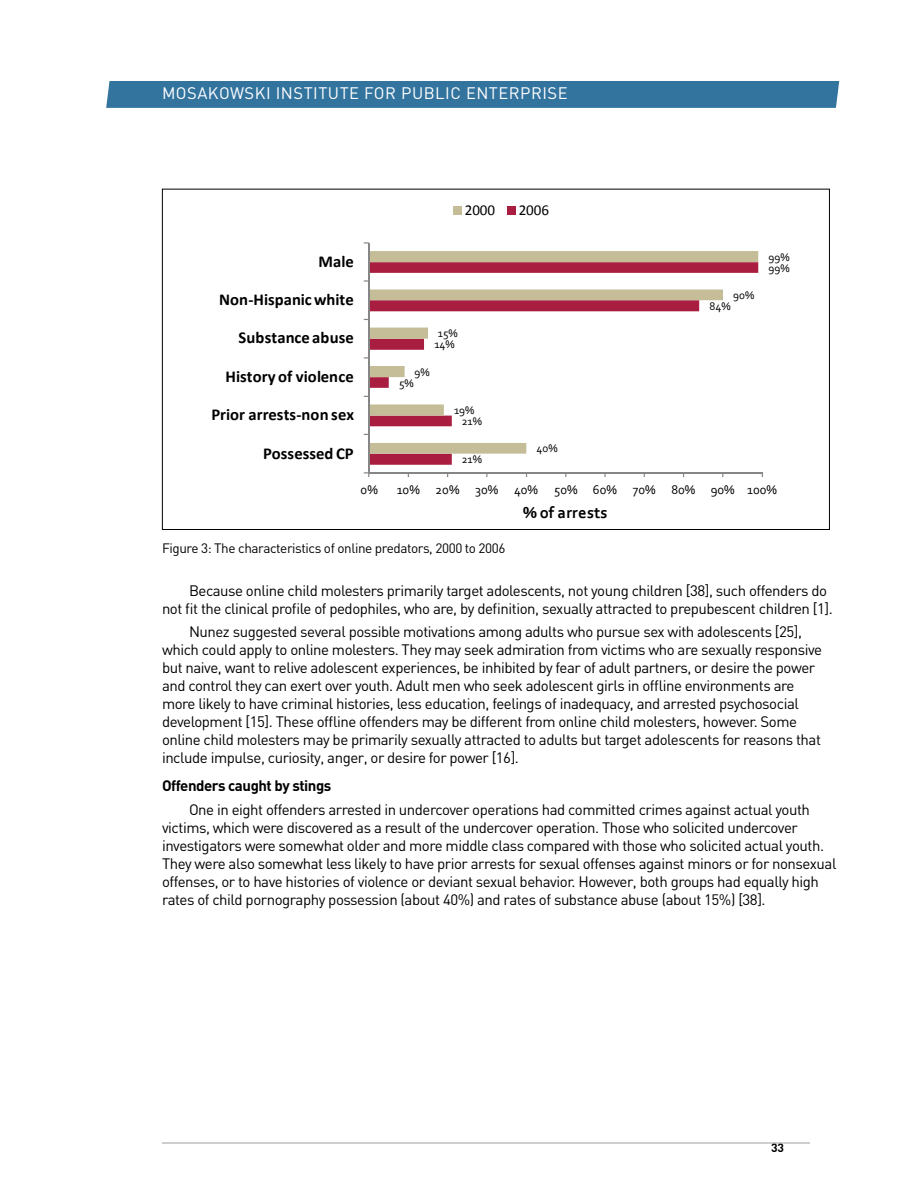
<style>
.page{position:relative;width:918px;height:1188px;background:#fff}
.page>*{position:absolute;margin:0;border:0;box-sizing:border-box;transform-origin:0 0}
.t1{font:700 16.65px "Calibri";letter-spacing:.005em;color:#000}
.t2{font:700 16.65px "Corbel";letter-spacing:.01em;color:#000}
.t3{font:16.5px "DIN";letter-spacing:.03em;color:#fff}
.t4{font:15px/18px "DIN";letter-spacing:-.03em;color:#000}
.t5{font:700 15px "DIN";letter-spacing:-.03em;color:#000}
.t6{font:15px "Calibri";letter-spacing:-.005em;color:#000}
.t7{font:13.5px "DIN";letter-spacing:-.03em;color:#000}
.t8{font:13.05px "Corbel";color:#000}
.t9{font:700 12px "DIN";color:#000}
.t10{font:11.55px "Corbel";color:#000}
</style>
<div class="page">
<div style="left:106px;top:81px;width:733px;height:27px;background:#33749f"></div>
<hr style="left:162px;top:1143px;width:648px;height:1px;background:#9c9e9f">
<svg style="left:370px;top:454px;width:82px;height:11px"></svg>
<svg style="left:370px;top:251px;width:388px;height:203px"></svg>
<hr style="left:369px;top:472px;width:393px;height:1px;background:#868686">
<hr style="left:369px;top:243px;width:1px;height:230px;background:#868686">
<svg style="left:364px;top:472px;width:5px;height:5px"></svg>
<div style="left:453px;top:206px;width:9px;height:9px;background:#c4bd97"></div>
<div style="left:507px;top:206px;width:9px;height:9px;background:#a91e40"></div>
<p class="t3" style="left:162px;top:83px;width:407px">mosakowski institute for public enterprise</p>
<p class="t6" style="left:465px;top:200px;width:32px">2000</p>
<p class="t6" style="left:519px;top:200px;width:32px">2006</p>
<p class="t1" style="left:319px;top:251px;width:37px">Male</p>
<p class="t10" style="left:769px;top:250px;width:23px">99%</p>
<p class="t10" style="left:769px;top:261px;width:23px">99%</p>
<p class="t1" style="left:219px;top:290px;width:136px">Non-Hispanic white</p>
<p class="t10" style="left:733px;top:288px;width:23px">90%</p>
<p class="t10" style="left:709px;top:299px;width:23px">84%</p>
<p class="t1" style="left:238px;top:328px;width:117px">Substance abuse</p>
<p class="t10" style="left:438px;top:326px;width:21px">15%</p>
<p class="t10" style="left:434px;top:337px;width:22px">14%</p>
<p class="t1" style="left:225px;top:366px;width:130px">History of violence</p>
<p class="t10" style="left:415px;top:365px;width:17px">9%</p>
<p class="t10" style="left:399px;top:376px;width:16px">5%</p>
<p class="t1" style="left:212px;top:405px;width:144px">Prior arrests-non sex</p>
<p class="t10" style="left:454px;top:403px;width:22px">19%</p>
<p class="t10" style="left:462px;top:414px;width:22px">21%</p>
<p class="t1" style="left:263px;top:443px;width:92px">Possessed CP</p>
<p class="t10" style="left:462px;top:452px;width:22px">21%</p>
<p class="t10" style="left:537px;top:442px;width:23px">40%</p>
<p class="t8" style="left:361px;top:482px;width:19px">0%</p>
<p class="t8" style="left:397px;top:482px;width:382px">10% 20% 30% 40% 50% 60% 70% 80% 90% 100%</p>
<p class="t2" style="left:523px;top:502px;width:86px">% of arrests</p>
<p class="t7" style="left:162px;top:540px;width:345px">Figure 3: The characteristics of online predators, 2000 to 2006</p>
<p class="t4" style="left:162px;top:581px;width:672px;text-indent:27px">Because online child molesters primarily target adolescents, not young children [38], such offenders do not fit the clinical profile of pedophiles, who are, by definition, sexually attracted to prepubescent children [1].</p>
<p class="t4" style="left:162px;top:623px;width:662px;text-indent:27px">Nunez suggested several possible motivations among adults who pursue sex with adolescents [25], which could apply to online molesters. They may seek admiration from victims who are sexually responsive but naive, want to relive adolescent experiences, be inhibited by fear of adult partners, or desire the power and control they can exert over youth. Adult men who seek adolescent girls in offline environments are more likely to have criminal histories, less education, feelings of inadequacy, and arrested psychosocial development [15]. These offline offenders may be different from online child molesters, however. Some online child molesters may be primarily sexually attracted to adults but target adolescents for reasons that include impulse, curiosity, anger, or desire for power [16].</p>
<p class="t5" style="left:162px;top:776px;width:171px">Offenders caught by stings</p>
<p class="t4" style="left:162px;top:800px;width:676px;text-indent:27px">One in eight offenders arrested in undercover operations had committed crimes against actual youth victims, which were discovered as a result of the undercover operation. Those who solicited undercover investigators were somewhat older and more middle class compared with those who solicited actual youth.<br>They were also somewhat less likely to have prior arrests for sexual offenses against minors or for nonsexual offenses, or to have histories of violence or deviant sexual behavior. However, both groups had equally high rates of child pornography possession (about 40%) and rates of substance abuse (about 15%) [38].</p>
<p class="t9" style="left:771px;top:1140px;width:15px">33</p>
</div>
